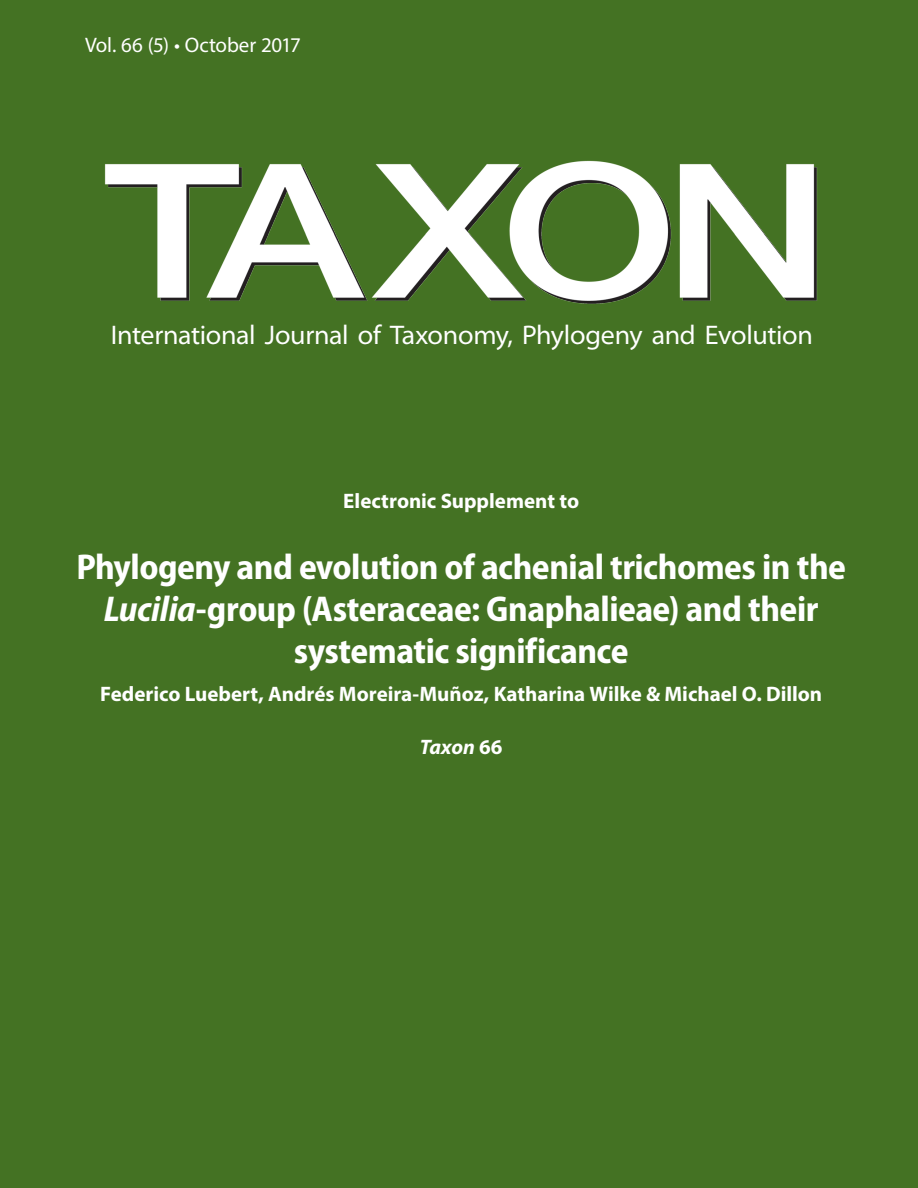
<style>
.page{position:relative;width:918px;height:1188px;background:#447223}
.page>*{position:absolute;margin:0;border:0;box-sizing:border-box;transform-origin:0 0}
.t1{font:700 semi-condensed 36px/42px "Myriad Pro";letter-spacing:-.015em;color:#fff;text-align:center}
.t2{font:semi-expanded 27px "Myriad Pro";letter-spacing:-.01em;color:#fff;scale:.95 1}
.t3{font:700 21px "Myriad Pro";color:#fff}
.t4{font:21px "Myriad Pro";letter-spacing:-.005em;color:#fff}
.t5{font:italic 700 21px "Myriad Pro";letter-spacing:-.005em;color:#fff}
.s1{font-style:italic}
.s2{font-style:normal}
</style>
<div class="page">
<img style="left:104px;top:160px;width:714px;height:144px">
<p class="t4" style="left:85px;top:32px;width:217px">Vol. 66 (5) • October 2017</p>
<p class="t2" style="left:111px;top:318px;width:741px">International Journal of Taxonomy, Phylogeny and Evolution</p>
<p class="t3" style="left:343px;top:488px;width:237px">Electronic Supplement to</p>
<p class="t1" style="left:76px;top:544px;width:771px">Phylogeny and evolution of achenial trichomes in the<br><span class="s1">Lucilia</span>-group (Asteraceae: Gnaphalieae) and their systematic significance</p>
<p class="t3" style="left:100px;top:681px;width:724px">Federico Luebert, Andrés Moreira-Muñoz, Katharina Wilke &amp; Michael O. Dillon</p>
<p class="t5" style="left:420px;top:733px;width:84px">Taxon <span class="s2">66</span></p>
</div>
